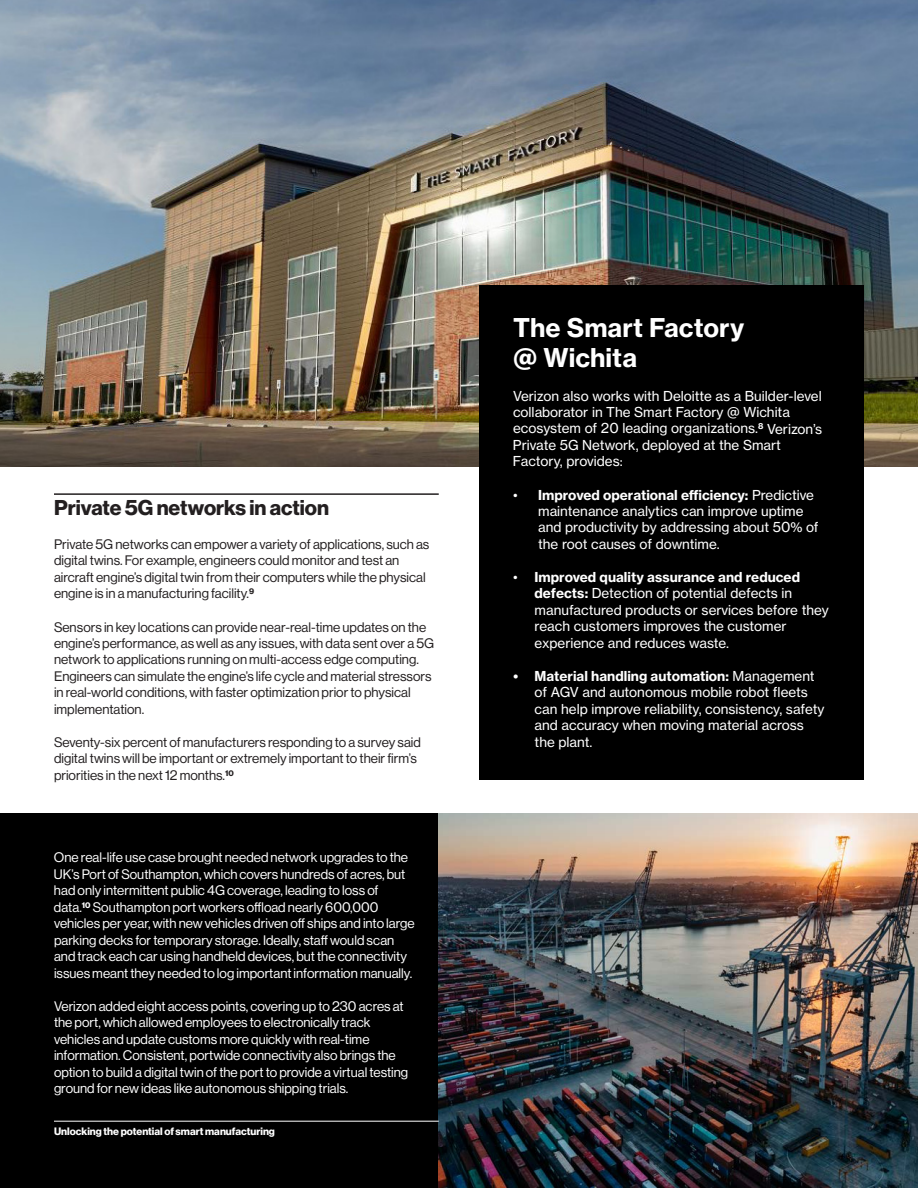
<style>
.page{position:relative;width:918px;height:1188px;background:#fff}
.page>*{position:absolute;margin:0;border:0;box-sizing:border-box;transform-origin:0 0}
.Bullets{font:700 25.5px "Verizon NHGTX";color:#fff}
.Headers{font:700 21px "Verizon NHGDS";color:#231f20}
.Body_9_11{font:13.5px/16.5px "Verizon NHGDS";color:#fff}
.Body_9_11-2{font:13.5px/16.5px "Verizon NHGDS";color:#231f20}
.Bullets-2{font:13.5px/16.5px "Verizon NHGTX";color:#fff}
.t1{font:700 10.5px "Verizon NHGDS";color:#fff}
.s1{font-weight:700}
</style>
<div class="page">
<div style="left:0;top:813px;width:439px;height:375px;background:#000"></div>
<img style="left:0;top:0;width:918px;height:466px">
<hr style="left:54px;top:493px;width:385px;height:2px;background:#231f20">
<div style="left:479px;top:285px;width:385px;height:495px;background:#000"></div>
<img style="left:439px;top:813px;width:479px;height:375px">
<hr style="left:54px;top:1121px;width:385px;height:1px;background:#fff">
<p class="Headers" style="left:54px;top:495px;width:277px">Private 5G networks in action</p>
<p class="Body_9_11-2" style="left:54px;top:536px;width:377px">Private 5G networks can empower a variety of applications, such as digital twins. For example, engineers could monitor and test an aircraft engine’s digital twin from their computers while the physical engine is in a manufacturing facility.<sup>9</sup></p>
<p class="Body_9_11-2" style="left:54px;top:618px;width:382px">Sensors in key locations can provide near-real-time updates on the engine’s performance, as well as any issues, with data sent over a 5G network to applications running on multi-access edge computing.<br>Engineers can simulate the engine’s life cycle and material stressors in real-world conditions, with faster optimization prior to physical implementation.</p>
<p class="Body_9_11-2" style="left:54px;top:734px;width:368px">Seventy-six percent of manufacturers responding to a survey said digital twins will be important or extremely important to their firm’s priorities in the next 12 months.<sup>10</sup></p>
<p class="Body_9_11" style="left:54px;top:849px;width:362px">One real-life use case brought needed network upgrades to the UK’s Port of Southampton, which covers hundreds of acres, but had only intermittent public 4G coverage, leading to loss of data.<sup>10</sup> Southampton port workers offload nearly 600,000 vehicles per year, with new vehicles driven off ships and into large parking decks for temporary storage. Ideally, staff would scan and track each car using handheld devices, but the connectivity issues meant they needed to log important information manually.</p>
<p class="Body_9_11" style="left:54px;top:998px;width:356px">Verizon added eight access points, covering up to 230 acres at the port, which allowed employees to electronically track vehicles and update customs more quickly with real-time information. Consistent, portwide connectivity also brings the option to build a digital twin of the port to provide a virtual testing ground for new ideas like autonomous shipping trials.</p>
<p class="t1" style="left:54px;top:1125px;width:223px">Unlocking the potential of smart manufacturing</p>
<p class="Bullets" style="left:513px;top:312px;width:233px">The Smart Factory</p>
<p class="Bullets" style="left:513px;top:342px;width:126px">@ Wichita</p>
<p class="Bullets-2" style="left:513px;top:387px;width:311px">Verizon also works with Deloitte as a Builder-level collaborator in The Smart Factory @ Wichita ecosystem of 20 leading organizations.<sup>8</sup> Verizon’s Private 5G Network, deployed at the Smart Factory, provides:</p>
<p class="Bullets-2" style="left:538px;top:486px;width:282px;text-indent:-25px">• <span class="s1">Improved operational efficiency:</span> Predictive maintenance analytics can improve uptime and productivity by addressing about 50% of the root causes of downtime.</p>
<p class="Bullets-2" style="left:535px;top:569px;width:296px;text-indent:-22px">• <span class="s1">Improved quality assurance and reduced defects:</span> Detection of potential defects in manufactured products or services before they reach customers improves the customer experience and reduces waste.</p>
<p class="Bullets-2" style="left:535px;top:668px;width:291px;text-indent:-22px"><span class="s1">• Material handling automation:</span> Management of AGV and autonomous mobile robot fleets can help improve reliability, consistency, safety and accuracy when moving material across the plant.</p>
</div>
